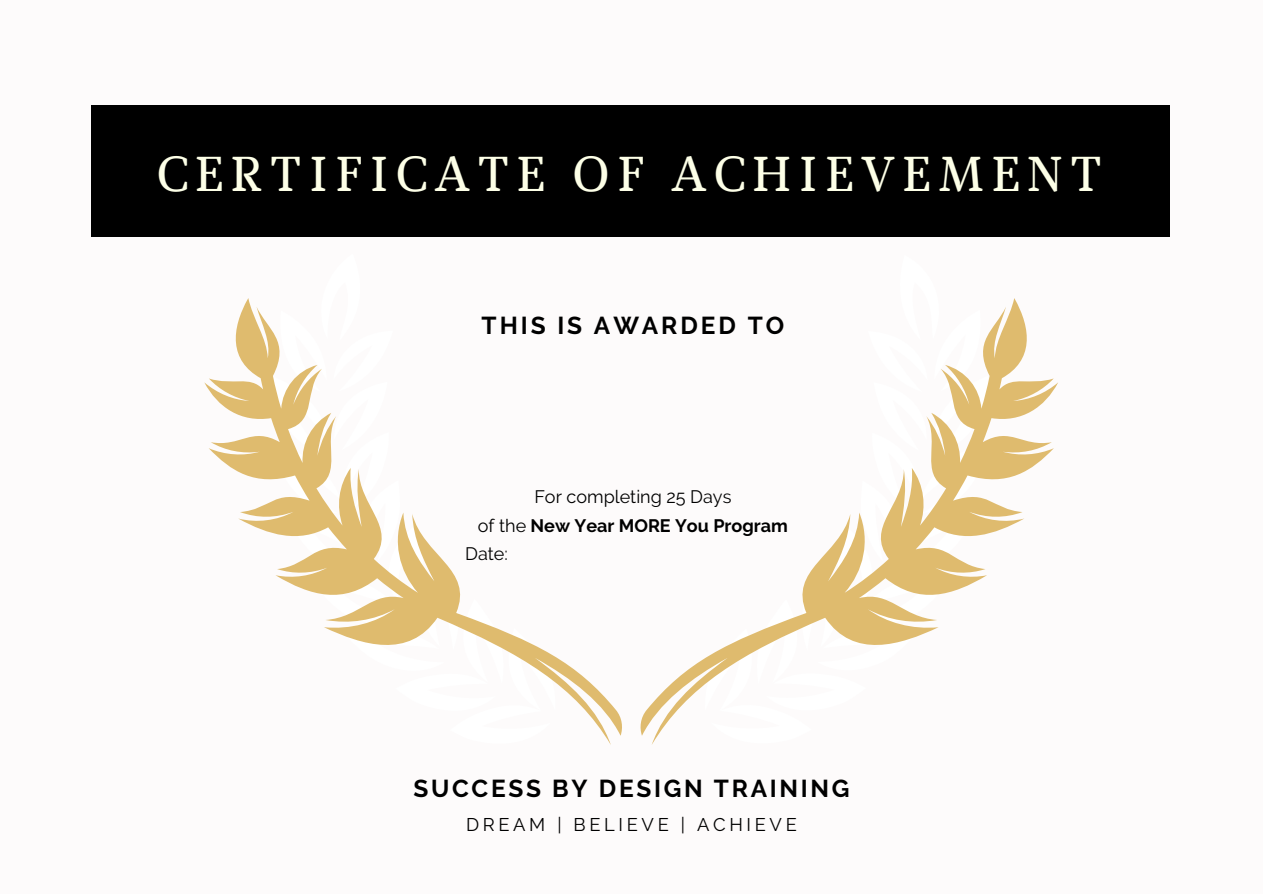
<style>
.page{position:relative;width:1263px;height:894px;background:#fff}
.page>*{position:absolute;margin:0;border:0;box-sizing:border-box;transform-origin:0 0}
.t1{font:48.9px "Marta";letter-spacing:.15em;color:#fdffe7}
.t2{font:700 24.45px "Raleway";letter-spacing:.11em;color:#000}
.t3{font:18.3px "Raleway";letter-spacing:.2em;color:#000}
.t4{font:700 18px "Raleway";color:#000}
.t5{font:18px "Raleway";color:#000}
.s1{font-weight:400}
</style>
<div class="page">
<div style="left:0;top:0;width:1263px;height:893px;background:#fdfbfb"></div>
<div style="left:92px;top:105px;width:1077px;height:132px;background:#000"></div>
<svg style="left:204px;top:298px;width:854px;height:446px"></svg>
<p class="t1" style="left:157px;top:154px;width:946px">CERTIFICATE OF ACHIEVEMENT</p>
<p class="t2" style="left:482px;top:310px;width:304px">THIS IS AWARDED TO</p>
<p class="t5" style="left:534px;top:486px;width:199px">For completing 25 Days</p>
<p class="t4" style="left:478px;top:514px;width:311px"><span class="s1">of the</span> New Year MORE You Program</p>
<p class="t5" style="left:465px;top:542px;width:44px">Date:</p>
<p class="t2" style="left:413px;top:773px;width:437px">SUCCESS BY DESIGN TRAINING</p>
<p class="t3" style="left:466px;top:813px;width:332px">DREAM | BELIEVE | ACHIEVE</p>
</div>
